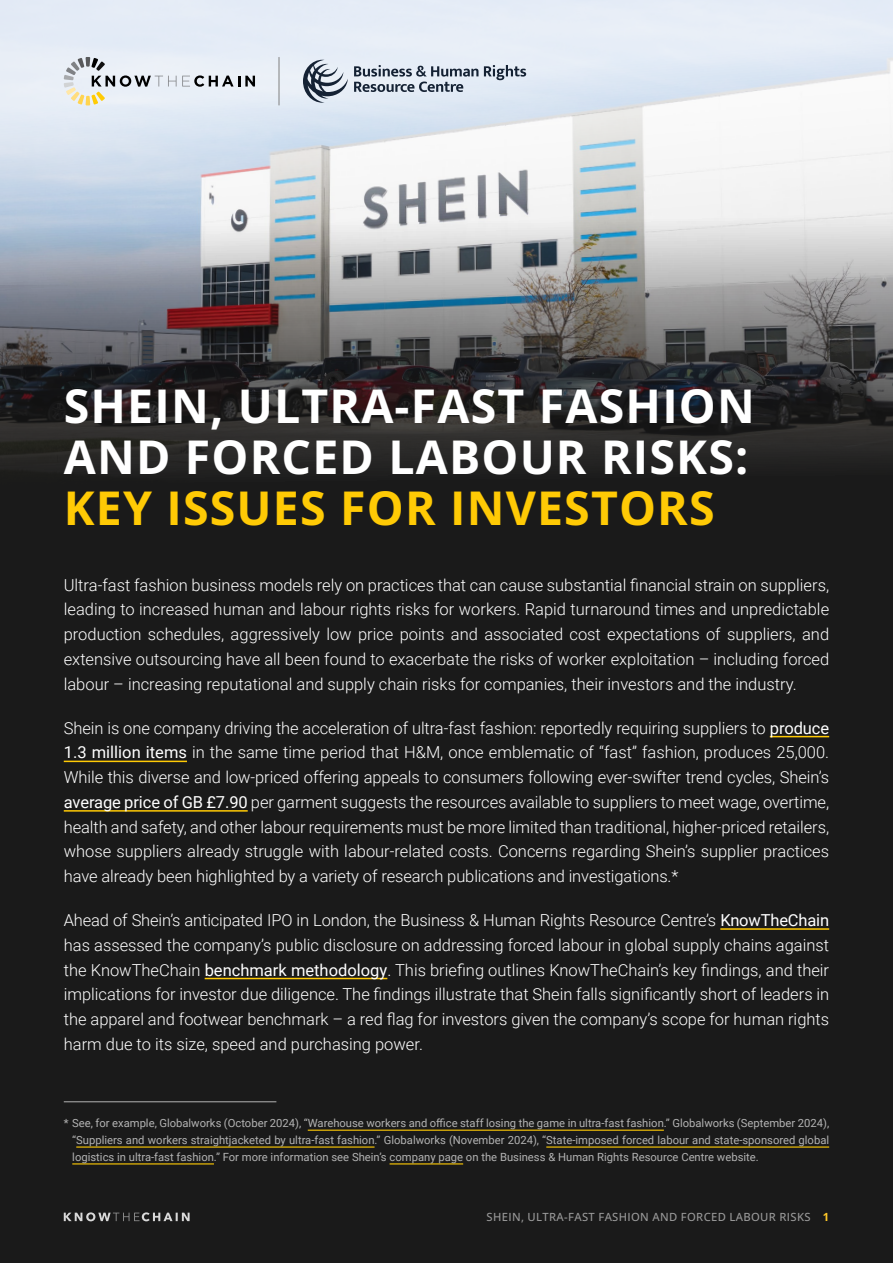
<style>
.page{position:relative;width:893px;height:1263px;background:#fff}
.page>*{position:absolute;margin:0;border:0;box-sizing:border-box;transform-origin:0 0}
.Header_1{font:700 46.5px/51.2px "Open Sans";letter-spacing:.025em;color:#fff}
.Main{font:300 16.5px/24.8px "Roboto";color:#fff;text-align:justify}
.Endnotes{font:11.25px/16.8px "Roboto";color:#b3b3b3;text-align:justify}
.t1{font:500 11.25px "Open Sans";letter-spacing:.03em;color:#999}
.s1{color:#ffca05}
.s2{font-weight:400}
.s3{font-weight:700;color:#ffc828}
</style>
<div class="page">
<div style="left:0;top:286px;width:893px;height:977px;background:#1a1a1a"></div>
<img style="left:0;top:0;width:893px;height:470px">
<hr style="left:770px;top:736px;width:59px;height:1px;background:#ffca05">
<hr style="left:64px;top:761px;width:123px;height:1px;background:#ffca05">
<hr style="left:64px;top:810px;width:184px;height:2px;background:#ffca05">
<hr style="left:720px;top:928px;width:109px;height:2px;background:#ffca05">
<hr style="left:205px;top:978px;width:182px;height:1px;background:#ffca05">
<hr style="left:64px;top:1101px;width:212px;height:1px;background:#b3b3b3">
<hr style="left:308px;top:1129px;width:356px;height:2px;background:#ffca05">
<hr style="left:76px;top:1146px;width:299px;height:1px;background:#ffca05">
<hr style="left:546px;top:1146px;width:283px;height:1px;background:#ffca05">
<hr style="left:72px;top:1163px;width:142px;height:1px;background:#ffca05">
<hr style="left:390px;top:1163px;width:73px;height:1px;background:#ffca05">
<svg style="left:64px;top:57px;width:191px;height:48px;background:#d7dbde"></svg>
<svg style="left:354px;top:65px;width:172px;height:27px;background:#adb6c2"></svg>
<svg style="left:303px;top:60px;width:45px;height:43px;background:#a0a8b4"></svg>
<hr style="left:279px;top:57px;width:1px;height:48px;background:#808080">
<svg style="left:64px;top:1212px;width:126px;height:9px"></svg>
<p class="Header_1" style="left:64px;top:379px;width:693px">SHEIN, ULTRA-FAST FASHION<br>AND FORCED LABOUR RISKS:<br><span class="s1">KEY ISSUES FOR INVESTORS</span></p>
<p class="Main" style="left:64px;top:572px;width:767px">Ultra-fast fashion business models rely on practices that can cause substantial financial strain on suppliers, leading to increased human and labour rights risks for workers. Rapid turnaround times and unpredictable production schedules, aggressively low price points and associated cost expectations of suppliers, and extensive outsourcing have all been found to exacerbate the risks of worker exploitation – including forced labour – increasing reputational and supply chain risks for companies, their investors and the industry.</p>
<p class="Main" style="left:64px;top:715px;width:767px">Shein is one company driving the acceleration of ultra-fast fashion: reportedly requiring suppliers to <span class="s2">produce 1.3 million items</span> in the same time period that H&amp;M, once emblematic of “fast” fashion, produces 25,000.<br>While this diverse and low-priced offering appeals to consumers following ever-swifter trend cycles, Shein’s <span class="s2">average price of GB £7.90</span> per garment suggests the resources available to suppliers to meet wage, overtime, health and safety, and other labour requirements must be more limited than traditional, higher-priced retailers, whose suppliers already struggle with labour-related costs. Concerns regarding Shein’s supplier practices have already been highlighted by a variety of research publications and investigations.*</p>
<p class="Main" style="left:64px;top:907px;width:767px">Ahead of Shein’s anticipated IPO in London, the Business &amp; Human Rights Resource Centre’s <span class="s2">KnowTheChain </span>has assessed the company’s public disclosure on addressing forced labour in global supply chains against the KnowTheChain <span class="s2">benchmark methodology</span>. This briefing outlines KnowTheChain’s key findings, and their implications for investor due diligence. The findings illustrate that Shein falls significantly short of leaders in the apparel and footwear benchmark – a red flag for investors given the company’s scope for human rights harm due to its size, speed and purchasing power.</p>
<p class="Endnotes" style="left:72px;top:1114px;width:758px;text-indent:-9px">* See, for example, Globalworks (October 2024), “Warehouse workers and office staff losing the game in ultra-fast fashion.” Globalworks (September 2024), “Suppliers and workers straightjacketed by ultra-fast fashion.” Globalworks (November 2024), “State-imposed forced labour and state-sponsored global logistics in ultra-fast fashion.” For more information see Shein’s company page on the Business &amp; Human Rights Resource Centre website.</p>
<p class="t1" style="left:487px;top:1209px;width:344px">SHEIN, ULTRA-FAST FASHION AND FORCED LABOUR RISKS <span class="s3">1</span></p>
</div>
